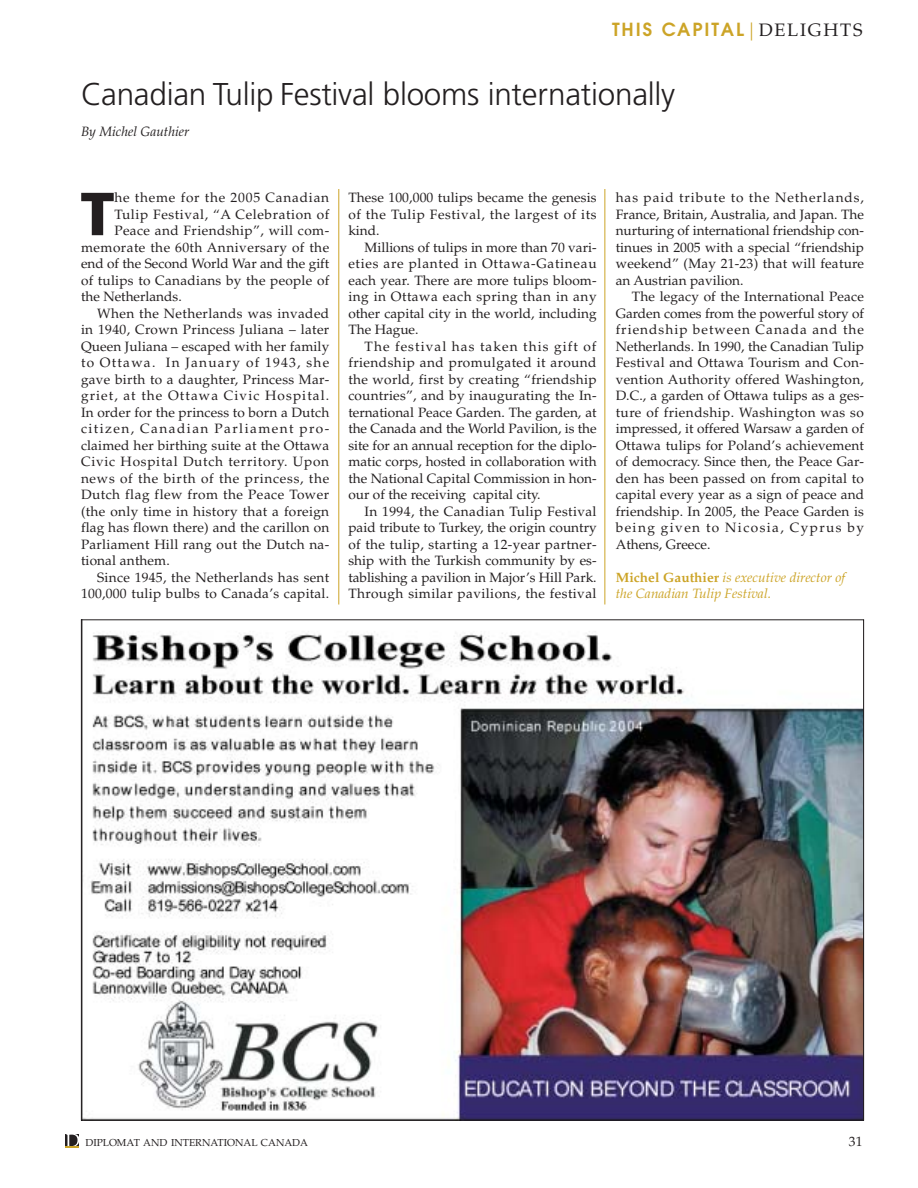
<style>
.page{position:relative;width:918px;height:1188px;background:#fff}
.page>*{position:absolute;margin:0;border:0;box-sizing:border-box;transform-origin:0 0}
.t1{font:900 60.75px "Frutiger";color:#231f20}
.t2{font:300 31.5px "Frutiger";letter-spacing:-.01em;color:#231f20}
.t3{font:600 18px "Avant Garde";letter-spacing:.11em;color:#cca427}
.t4{font:13.5px/16.5px "Palatino";letter-spacing:.02em;color:#231f20;text-align:justify}
.t5{font:13.5px "Palatino";letter-spacing:.055em;color:#231f20}
.t6{font:italic 13.5px/16.5px "Palatino";color:#cca427}
.t7{font:13.5px "Palatino";color:#231f20}
.t8{font:13.5px "Palatino";letter-spacing:.08em;color:#231f20}
.t9{font:13.5px "Palatino";letter-spacing:.105em;color:#231f20}
.t10{font:13.5px "Palatino";letter-spacing:.045em;color:#231f20}
.t11{font:13.5px "Palatino";letter-spacing:.09em;color:#231f20}
.t12{font:13.5px "Palatino";letter-spacing:.06em;color:#231f20}
.t13{font:italic 13.5px "Palatino";color:#231f20}
.t14{font:10.2px "Palatino";color:#231f20}
.s1{font-family:"Palatino";font-weight:400}
.s2{font-family:"Palatino";font-weight:400;color:#231f20}
.s3{font-weight:700;font-style:normal}
</style>
<div class="page">
<svg style="left:66px;top:1134px;width:13px;height:13px"></svg>
<hr style="left:339px;top:189px;width:1px;height:416px;background:#cca427">
<hr style="left:605px;top:189px;width:1px;height:415px;background:#cca427">
<img style="left:83px;top:633px;width:779px;height:485px">
<h3 class="t3" style="left:612px;top:22px;width:252px">THIS CAPITAL<span class="s1">|</span><span class="s2">DELIGHTS</span></h3>
<h2 class="t2" style="left:81px;top:81px;width:596px">Canadian Tulip Festival blooms internationally</h2>
<p class="t13" style="left:81px;top:126px;width:110px">By Michel Gauthier</p>
<h1 class="t1" style="left:80px;top:190px;width:36px">T</h1>
<p class="t12" style="left:114px;top:192px;width:216px">he theme for the 2005 Canadian</p>
<p class="t10" style="left:114px;top:209px;width:216px">Tulip Festival, “A Celebration of</p>
<p class="t4" style="left:114px;top:224px;width:216px">Peace and Friendship”, will com-</p>
<p class="t4" style="left:81px;top:240px;width:250px">memorate the 60th Anniversary of the</p>
<p class="t7" style="left:81px;top:258px;width:250px">end of the Second World War and the gift</p>
<p class="t4" style="left:81px;top:273px;width:250px">of tulips to Canadians by the people of</p>
<p class="t7" style="left:81px;top:291px;width:102px">the Netherlands.</p>
<p class="t4" style="left:97px;top:306px;width:234px">When the Netherlands was invaded</p>
<p class="t4" style="left:81px;top:323px;width:250px">in 1940, Crown Princess Juliana – later</p>
<p class="t4" style="left:81px;top:339px;width:250px">Queen Juliana – escaped with her family</p>
<p class="t11" style="left:81px;top:357px;width:250px">to Ottawa. In January of 1943, she</p>
<p class="t4" style="left:81px;top:372px;width:250px">gave birth to a daughter, Princess Mar-</p>
<p class="t8" style="left:81px;top:390px;width:250px">griet, at the Ottawa Civic Hospital.</p>
<p class="t4" style="left:81px;top:405px;width:250px">In order for the princess to born a Dutch</p>
<p class="t9" style="left:81px;top:423px;width:250px">citizen, Canadian Parliament pro-</p>
<p class="t4" style="left:81px;top:438px;width:250px">claimed her birthing suite at the Ottawa</p>
<p class="t5" style="left:81px;top:456px;width:250px">Civic Hospital Dutch territory. Upon</p>
<p class="t5" style="left:81px;top:473px;width:250px">news of the birth of the princess, the</p>
<p class="t4" style="left:81px;top:488px;width:250px">Dutch flag flew from the Peace Tower</p>
<p class="t4" style="left:81px;top:504px;width:250px">(the only time in history that a foreign</p>
<p class="t4" style="left:81px;top:521px;width:250px">flag has flown there) and the carillon on</p>
<p class="t4" style="left:81px;top:537px;width:250px">Parliament Hill rang out the Dutch na-</p>
<p class="t4" style="left:81px;top:554px;width:90px">tional anthem.</p>
<p class="t4" style="left:97px;top:570px;width:234px">Since 1945, the Netherlands has sent</p>
<p class="t4" style="left:81px;top:587px;width:250px">100,000 tulip bulbs to Canada’s capital.</p>
<p class="t4" style="left:348px;top:191px;width:250px">These 100,000 tulips became the genesis of the Tulip Festival, the largest of its kind.</p>
<p class="t4" style="left:348px;top:240px;width:250px;text-indent:16px">Millions of tulips in more than 70 vari&shy;eties are planted in Ottawa-Gatineau each year. There are more tulips bloom&shy;ing in Ottawa each spring than in any other capital city in the world, including The Hague.</p>
<p class="t4" style="left:348px;top:339px;width:250px;text-indent:16px">The festival has taken this gift of friendship and promulgated it around the world, first by creating “friendship countries”, and by inaugurating the In&shy;ternational Peace Garden. The garden, at the Canada and the World Pavilion, is the site for an annual reception for the diplo&shy;matic corps, hosted in collaboration with the National Capital Commission in hon&shy;our of the receiving capital city.</p>
<p class="t4" style="left:348px;top:504px;width:250px;text-indent:16px">In 1994, the Canadian Tulip Festival paid tribute to Turkey, the origin country of the tulip, starting a 12-year partner&shy;ship with the Turkish community by es&shy;tablishing a pavilion in Major’s Hill Park.<br>Through similar pavilions, the festival</p>
<p class="t4" style="left:616px;top:191px;width:250px">has paid tribute to the Netherlands, France, Britain, Australia, and Japan. The nurturing of international friendship con&shy;tinues in 2005 with a special “friendship weekend” (May 21-23) that will feature an Austrian pavilion.</p>
<p class="t4" style="left:616px;top:290px;width:250px;text-indent:16px">The legacy of the International Peace Garden comes from the powerful story of friendship between Canada and the Netherlands. In 1990, the Canadian Tulip Festival and Ottawa Tourism and Con&shy;vention Authority offered Washington, D.C., a garden of Ottawa tulips as a ges&shy;ture of friendship. Washington was so impressed, it offered Warsaw a garden of Ottawa tulips for Poland’s achievement of democracy. Since then, the Peace Gar&shy;den has been passed on from capital to capital every year as a sign of peace and friendship. In 2005, the Peace Garden is being given to Nicosia, Cyprus by Athens, Greece.</p>
<p class="t6" style="left:616px;top:570px;width:231px"><span class="s3">Michel Gauthier</span> is executive director of the Canadian Tulip Festival.</p>
<p class="t14" style="left:86px;top:1138px;width:224px">DIPLOMAT AND INTERNATIONAL CANADA</p>
<p class="t4" style="left:849px;top:1134px;width:15px">31</p>
</div>
